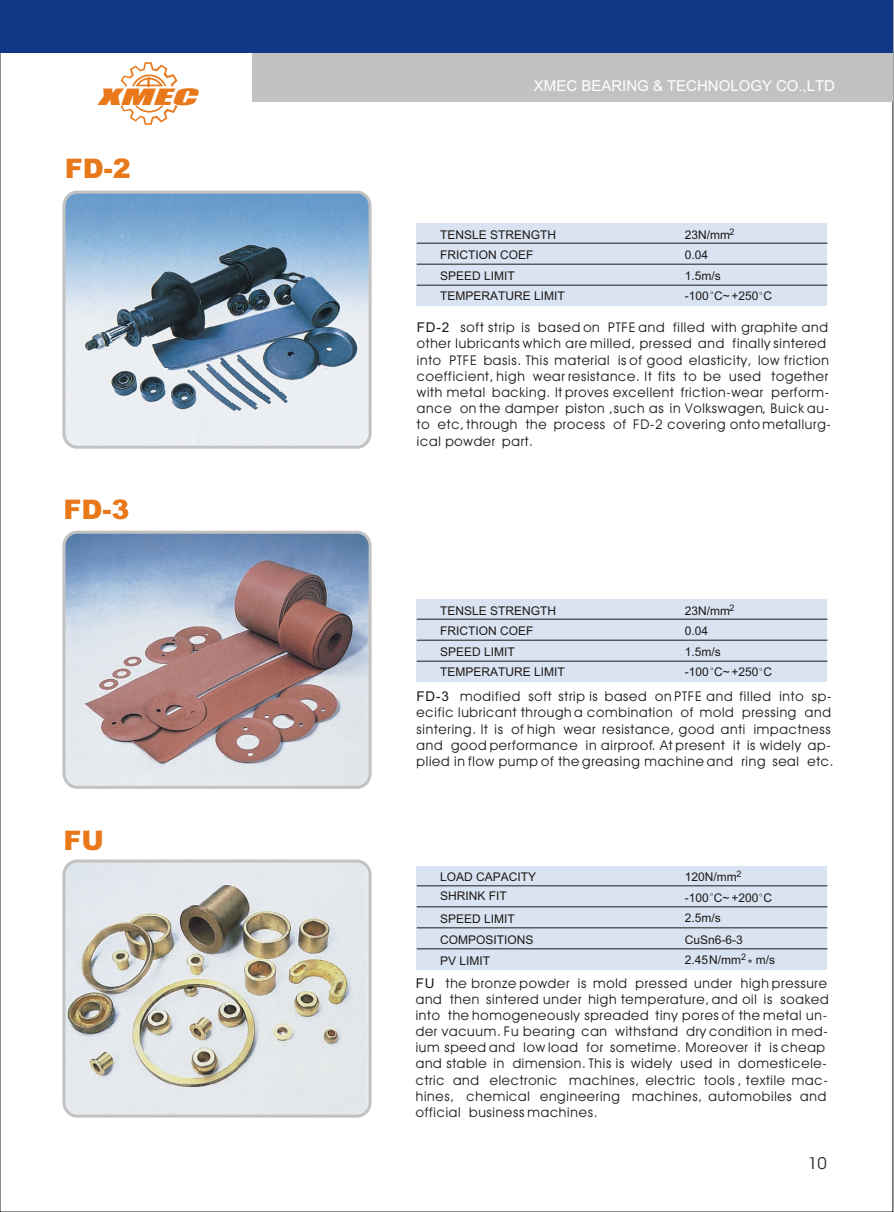
<style>
.page{position:relative;width:894px;height:1212px;background:#fff}
.page>*{position:absolute;margin:0;border:0;box-sizing:border-box;transform-origin:0 0}
.t1{font:900 27px "Arial";color:#e8781a}
.t2{font:italic 20.85px "Impact";color:#e8781a;scale:2.19 1}
.t3{font:16.5px "Avant Garde Bk BT";color:#1f1a17}
.t4{font:15px "Arial";color:#fff}
.t5{font:13.5px/16.2px "Avant Garde Bk BT";letter-spacing:.055em;color:#1f1a17}
.t6{font:12px/20.9px "Arial";color:#1f1a17}
.t7{font:9px "Arial";color:#1f1a17}
.s1{font-family:"Arial"}
</style>
<div class="page">
<div style="left:253px;top:0;width:640px;height:102px;background:#c2c2c2"></div>
<div style="left:0;top:0;width:893px;height:53px;background:#123885"></div>
<svg style="left:121px;top:62px;width:57px;height:26px"></svg>
<svg style="left:121px;top:106px;width:57px;height:19px"></svg>
<div style="left:416px;top:223px;width:411px;height:83px;background:#d9e3f2"></div>
<hr style="left:417px;top:264px;width:410px;height:1px;background:#1f1a17">
<hr style="left:417px;top:285px;width:410px;height:1px;background:#1f1a17">
<hr style="left:417px;top:243px;width:410px;height:1px;background:#1f1a17">
<div style="left:416px;top:599px;width:411px;height:83px;background:#d9e3f2"></div>
<hr style="left:417px;top:640px;width:410px;height:1px;background:#1f1a17">
<hr style="left:417px;top:661px;width:410px;height:1px;background:#1f1a17">
<hr style="left:417px;top:619px;width:410px;height:1px;background:#1f1a17">
<div style="left:416px;top:866px;width:411px;height:104px;background:#d9e3f2"></div>
<hr style="left:417px;top:907px;width:410px;height:1px;background:#1f1a17">
<hr style="left:417px;top:928px;width:410px;height:1px;background:#1f1a17">
<hr style="left:417px;top:949px;width:410px;height:1px;background:#1f1a17">
<hr style="left:417px;top:886px;width:410px;height:1px;background:#1f1a17">
<img style="left:64px;top:192px;width:306px;height:255px;border-radius:14px">
<div style="left:62px;top:191px;width:310px;height:258px;border:3px solid #c2c2c2;border-radius:14px"></div>
<img style="left:64px;top:532px;width:306px;height:255px;border-radius:14px">
<div style="left:62px;top:531px;width:310px;height:258px;border:3px solid #c2c2c2;border-radius:14px"></div>
<img style="left:64px;top:861px;width:306px;height:255px;border-radius:14px">
<div style="left:62px;top:860px;width:310px;height:258px;border:3px solid #c2c2c2;border-radius:14px"></div>
<h2 class="t2" style="left:97px;top:88px;width:50px">XMEC</h2>
<h1 class="t1" style="left:65px;top:158px;width:68px">FD-2</h1>
<h1 class="t1" style="left:63px;top:500px;width:68px">FD-3</h1>
<h1 class="t1" style="left:63px;top:830px;width:42px">FU</h1>
<p class="t4" style="left:534px;top:81px;width:303px">XMEC BEARING &amp; TECHNOLOGY CO.,LTD</p>
<p class="t7" style="left:730px;top:228px;width:7px">2</p>
<p class="t6" style="left:440px;top:225px;width:117px">TENSLE STRENGTH<br>FRICTION COEF<br>SPEED LIMIT</p>
<p class="t6" style="left:685px;top:225px;width:47px">23N/mm</p>
<p class="t6" style="left:685px;top:287px;width:89px">-100 C~+250 C</p>
<p class="t6" style="left:685px;top:245px;width:25px">0.04</p>
<p class="t6" style="left:685px;top:266px;width:38px">1.5m/s</p>
<p class="t6" style="left:440px;top:287px;width:126px">TEMPERATURE LIMIT</p>
<p class="t5" style="left:417px;top:321px;width:415px"><span class="s1">FD-2</span> soft strip is based on PTFE and filled with graphite and other lubricants which are milled, pressed and finally sintered into PTFE basis. This material is of good elasticity, low friction coefficient, high wear resistance. It fits to be used together with metal backing. It proves excellent friction-wear perform&shy;ance on the damper piston ,such as in Volkswagen, Buick au&shy;to etc, through the process of FD-2 covering onto metallurg&shy;ical powder part.</p>
<p class="t7" style="left:730px;top:604px;width:7px">2</p>
<p class="t6" style="left:440px;top:601px;width:117px">TENSLE STRENGTH<br>FRICTION COEF<br>SPEED LIMIT</p>
<p class="t6" style="left:685px;top:601px;width:47px">23N/mm</p>
<p class="t6" style="left:685px;top:663px;width:89px">-100 C~+250 C</p>
<p class="t6" style="left:685px;top:621px;width:25px">0.04</p>
<p class="t6" style="left:685px;top:642px;width:38px">1.5m/s</p>
<p class="t6" style="left:440px;top:663px;width:126px">TEMPERATURE LIMIT</p>
<p class="t5" style="left:417px;top:690px;width:418px"><span class="s1">FD-3</span> modified soft strip is based on PTFE and filled into sp&shy;ecific lubricant through a combination of mold pressing and sintering. It is of high wear resistance, good anti impactness and good performance in airproof. At present it is widely ap&shy;plied in flow pump of the greasing machine and ring seal etc.</p>
<p class="t6" style="left:440px;top:868px;width:98px">LOAD CAPACITY</p>
<p class="t6" style="left:440px;top:910px;width:95px">SPEED LIMIT<br>COMPOSITIONS<br>PV LIMIT</p>
<p class="t6" style="left:440px;top:887px;width:68px">SHRINK FIT</p>
<p class="t7" style="left:736px;top:871px;width:7px">2</p>
<p class="t6" style="left:685px;top:868px;width:92px">120N/mm<br>-100 C~ +200 C<br>2.5m/s<br>CuSn6-6-3<br>2.45N/mm<sup>2</sup> * m/s</p>
<p class="t5" style="left:416px;top:976px;width:414px"><span class="s1">FU</span> the bronze powder is mold pressed under high pressure and then sintered under high temperature, and oil is soaked into the homogeneously spreaded tiny pores of the metal un&shy;der vacuum. Fu bearing can withstand dry condition in med&shy;ium speed and low load for sometime. Moreover it is cheap and stable in dimension. This is widely used in domesticele&shy;ctric and electronic machines, electric tools , textile mac&shy;hines, chemical engineering machines, automobiles and official business machines.</p>
<p class="t3" style="left:808px;top:1157px;width:20px">10</p>
</div>
